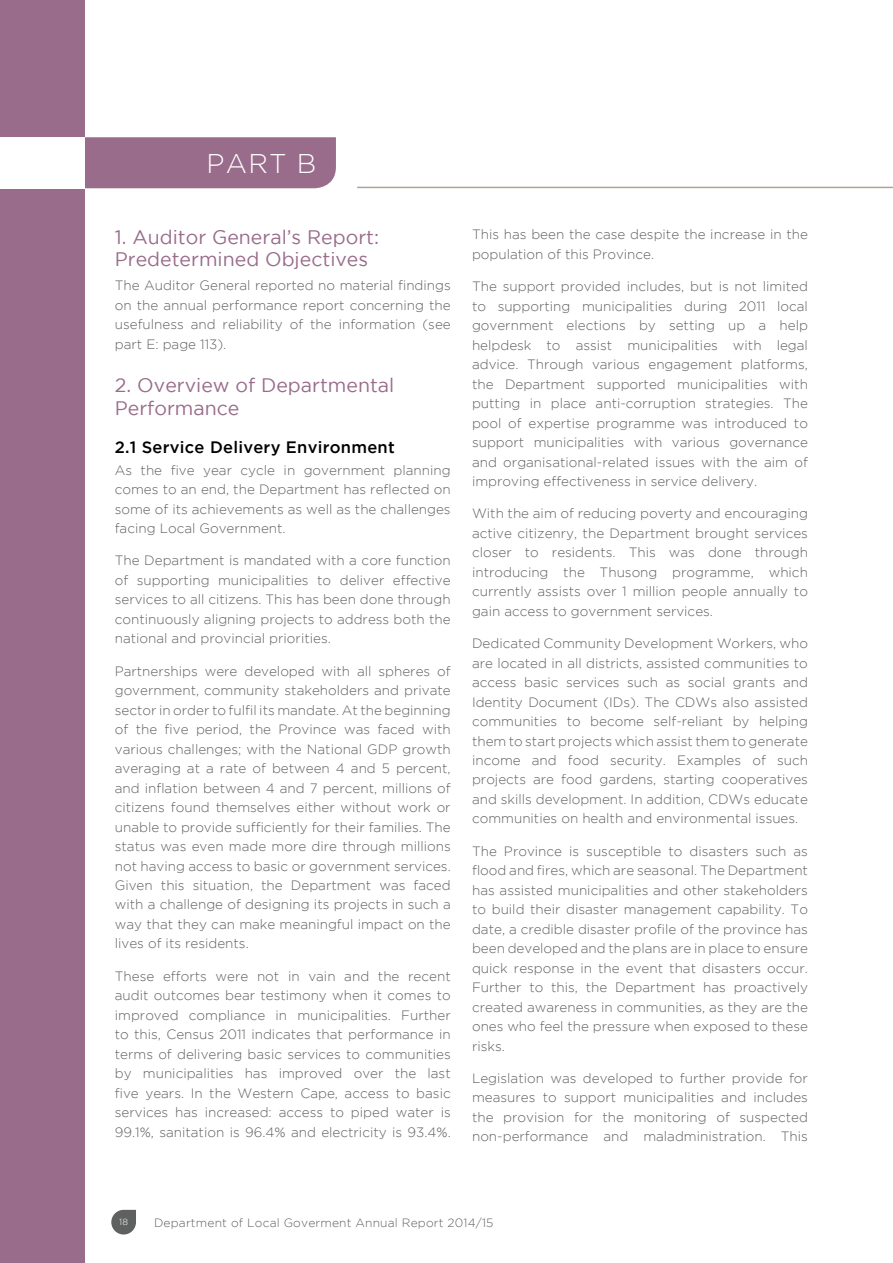
<style>
.page{position:relative;width:893px;height:1263px;background:#fff}
.page>*{position:absolute;margin:0;border:0;box-sizing:border-box;transform-origin:0 0}
.t1{font:300 27px "Gotham";color:#fff}
.t2{font:19.5px/22.5px "Gotham";color:#996c8b}
.t3{font:500 16.5px "Gotham";letter-spacing:.015em;color:#000}
.t4{font:300 13.5px/19.5px "Gotham";color:#5f6060;text-align:justify}
.t5{font:300 12px "Gotham";letter-spacing:.015em;color:#5f6060}
.t6{font:300 9px "Gotham";color:#fff}
</style>
<div class="page">
<div style="left:85px;top:137px;width:251px;height:51px;background:#996c8b"></div>
<div style="left:0;top:0;width:85px;height:1263px;background:#996c8b"></div>
<div style="left:0;top:137px;width:85px;height:51px;background:#fff"></div>
<hr style="left:357px;top:187px;width:536px;height:1px;background:#aea497">
<svg style="left:111px;top:1210px;width:25px;height:24px"></svg>
<h1 class="t1" style="left:207px;top:149px;width:111px">part B</h1>
<h2 class="t2" style="left:115px;top:225px;width:266px">1. Auditor General’s Report:<br>Predetermined Objectives</h2>
<p class="t4" style="left:115px;top:275px;width:337px">The Auditor General reported no material findings on the annual performance report concerning the usefulness and reliability of the information (see part E: page 113).</p>
<h2 class="t2" style="left:115px;top:374px;width:281px">2. Overview of Departmental<br>Performance</h2>
<p class="t3" style="left:115px;top:438px;width:281px">2.1 Service Delivery Environment</p>
<p class="t4" style="left:115px;top:460px;width:337px">As the five year cycle in government planning comes to an end, the Department has reflected on some of its achievements as well as the challenges facing Local Government.</p>
<p class="t4" style="left:115px;top:551px;width:337px">The Department is mandated with a core function of supporting municipalities to deliver effective services to all citizens. This has been done through continuously aligning projects to address both the national and provincial priorities.</p>
<p class="t4" style="left:115px;top:661px;width:338px">Partnerships were developed with all spheres of government, community stakeholders and private sector in order to fulfil its mandate. At the beginning of the five period, the Province was faced with various challenges; with the National GDP growth averaging at a rate of between 4 and 5 percent, and inflation between 4 and 7 percent, millions of citizens found themselves either without work or unable to provide sufficiently for their families. The status was even made more dire through millions not having access to basic or government services.<br>Given this situation, the Department was faced with a challenge of designing its projects in such a way that they can make meaningful impact on the lives of its residents.</p>
<p class="t4" style="left:115px;top:966px;width:337px">These efforts were not in vain and the recent audit outcomes bear testimony when it comes to improved compliance in municipalities. Further to this, Census 2011 indicates that performance in terms of delivering basic services to communities by municipalities has improved over the last five years. In the Western Cape, access to basic services has increased: access to piped water is 99.1%, sanitation is 96.4% and electricity is 93.4%.</p>
<p class="t4" style="left:472px;top:225px;width:337px">This has been the case despite the increase in the population of this Province.</p>
<p class="t4" style="left:472px;top:276px;width:337px">The support provided includes, but is not limited to supporting municipalities during 2011 local government elections by setting up a help helpdesk to assist municipalities with legal advice. Through various engagement platforms, the Department supported municipalities with putting in place anti-corruption strategies. The pool of expertise programme was introduced to support municipalities with various governance and organisational-related issues with the aim of improving effectiveness in service delivery.</p>
<p class="t4" style="left:472px;top:504px;width:337px">With the aim of reducing poverty and encouraging active citizenry, the Department brought services closer to residents. This was done through introducing the Thusong programme, which currently assists over 1 million people annually to gain access to government services.</p>
<p class="t4" style="left:472px;top:633px;width:337px">Dedicated Community Development Workers, who are located in all districts, assisted communities to access basic services such as social grants and Identity Document (IDs). The CDWs also assisted communities to become self-reliant by helping them to start projects which assist them to generate income and food security. Examples of such projects are food gardens, starting cooperatives and skills development. In addition, CDWs educate communities on health and environmental issues.</p>
<p class="t4" style="left:472px;top:841px;width:337px">The Province is susceptible to disasters such as flood and fires, which are seasonal. The Department has assisted municipalities and other stakeholders to build their disaster management capability. To date, a credible disaster profile of the province has been developed and the plans are in place to ensure quick response in the event that disasters occur.<br>Further to this, the Department has proactively created awareness in communities, as they are the ones who feel the pressure when exposed to these risks.</p>
<p class="t4" style="left:472px;top:1068px;width:337px">Legislation was developed to further provide for measures to support municipalities and includes the provision for the monitoring of suspected non-performance and maladministration. This</p>
<p class="t6" style="left:119px;top:1217px;width:10px">18</p>
<p class="t5" style="left:154px;top:1216px;width:341px">Department of Local Goverment Annual Report 2014/15</p>
</div>
